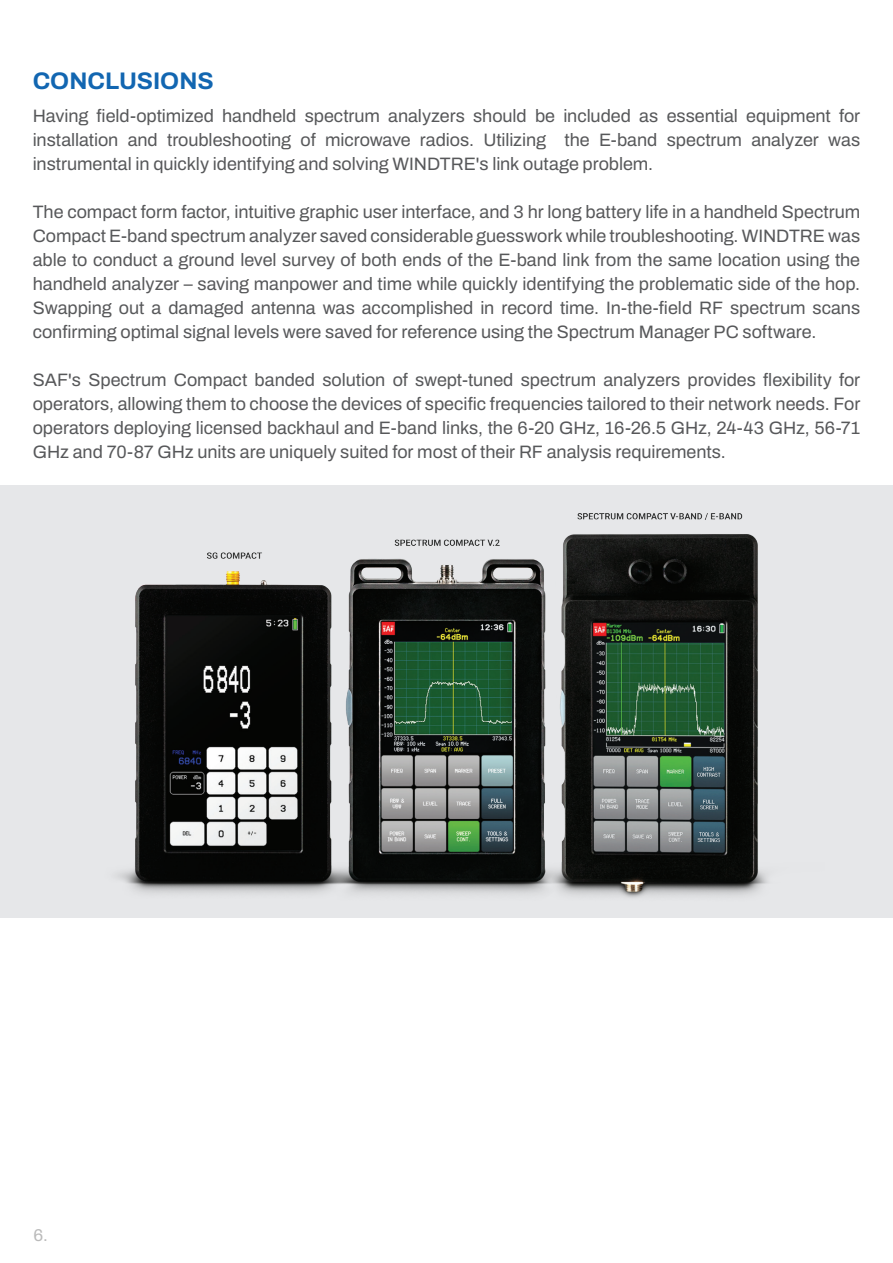
<style>
.page{position:relative;width:893px;height:1263px;background:#fff}
.page>*{position:absolute;margin:0;border:0;box-sizing:border-box;transform-origin:0 0}
.t1{font:700 24px "Archivo";color:#1266b1}
.t2{font:18px/24px "Archivo";color:#57585a;text-align:justify}
.t3{font:17.1px "Archivo";color:#bababa}
</style>
<div class="page">
<img style="left:0;top:493px;width:893px;height:425px">
<h1 class="t1" style="left:33px;top:63px;width:182px">CONCLUSIONS</h1>
<p class="t2" style="left:33px;top:104px;width:829px">Having field-optimized handheld spectrum analyzers should be included as essential equipment for installation and troubleshooting of microwave radios. Utilizing the E-band spectrum analyzer was instrumental in quickly identifying and solving WINDTRE's link outage problem.</p>
<p class="t2" style="left:33px;top:200px;width:829px">The compact form factor, intuitive graphic user interface, and 3 hr long battery life in a handheld Spectrum Compact E-band spectrum analyzer saved considerable guesswork while troubleshooting. WINDTRE was able to conduct a ground level survey of both ends of the E-band link from the same location using the handheld analyzer – saving manpower and time while quickly identifying the problematic side of the hop.<br>Swapping out a damaged antenna was accomplished in record time. In-the-field RF spectrum scans confirming optimal signal levels were saved for reference using the Spectrum Manager PC software.</p>
<p class="t2" style="left:33px;top:368px;width:829px">SAF's Spectrum Compact banded solution of swept-tuned spectrum analyzers provides flexibility for operators, allowing them to choose the devices of specific frequencies tailored to their network needs. For operators deploying licensed backhaul and E-band links, the 6-20 GHz, 16-26.5 GHz, 24-43 GHz, 56-71<br>GHz and 70-87 GHz units are uniquely suited for most of their RF analysis requirements.</p>
<p class="t3" style="left:33px;top:1222px;width:16px">6.</p>
</div>
